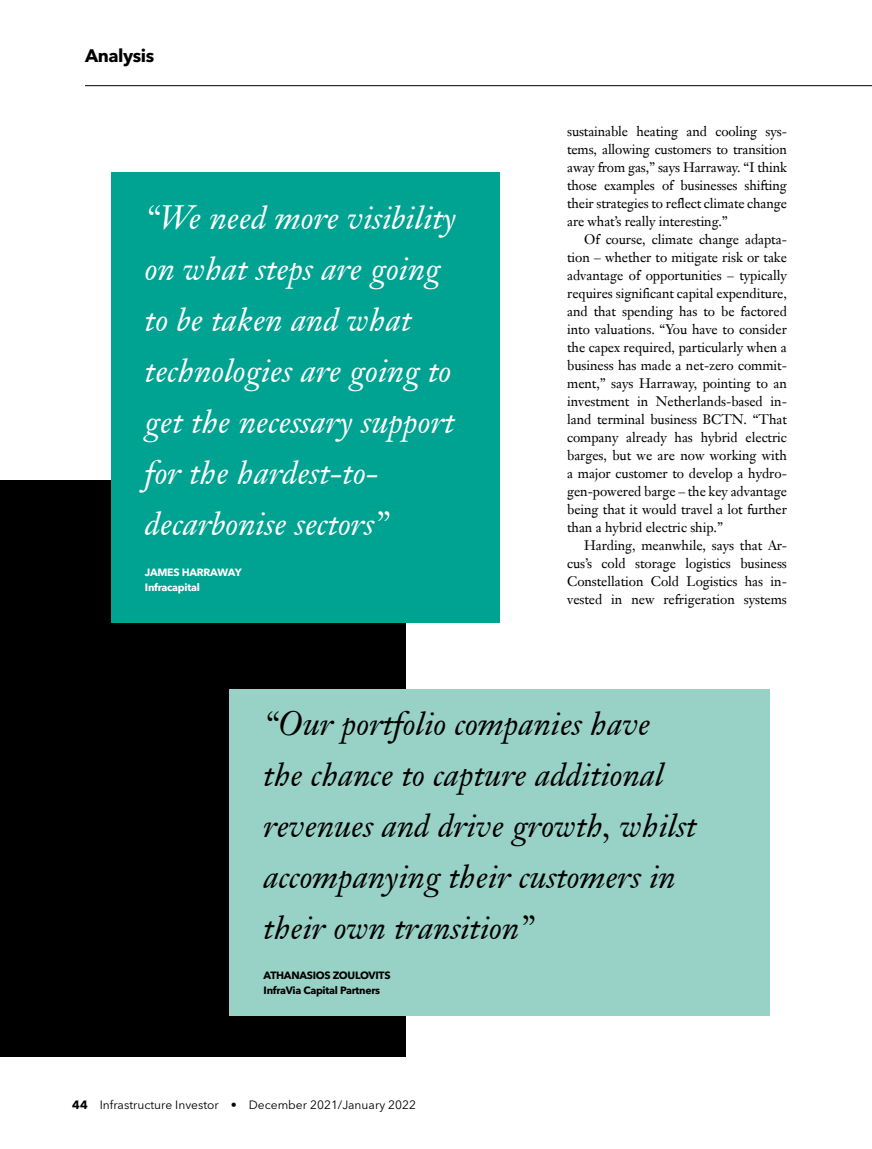
<style>
.page{position:relative;width:872px;height:1149px;background:#fff}
.page>*{position:absolute;margin:0;border:0;box-sizing:border-box;transform-origin:0 0}
.t1{font:italic 33px/51px "Janson Text LT Pro";color:#fff}
.t2{font:italic 33px/51px "Janson Text LT Pro";color:#000}
.t3{font:700 18px "Avenir Next LT Pro";letter-spacing:-.025em;color:#000}
.t4{font:13.5px/18px "Janson Text LT Pro";letter-spacing:-.005em;color:#000;text-align:justify}
.t5{font:12px "Avenir Next LT Pro";color:#000}
.t6{font:700 10.5px/15px "Avenir Next LT Pro";letter-spacing:-.025em;color:#000}
.t7{font:700 10.5px/15px "Avenir Next LT Pro";letter-spacing:-.025em;color:#fff}
.s1{font-weight:700}
</style>
<div class="page">
<hr style="left:85px;top:85px;width:787px;height:1px;background:#000">
<div style="left:0;top:479px;width:405px;height:576px;background:#000"></div>
<div style="left:111px;top:172px;width:389px;height:450px;background:#00a291"></div>
<div style="left:230px;top:688px;width:540px;height:326px;background:#98d1c5"></div>
<h2 class="t3" style="left:85px;top:45px;width:71px">Analysis</h2>
<h1 class="t1" style="left:145px;top:192px;width:313px">“We need more visibility on what steps are going to be taken and what technologies are going to get the necessary support for the hardest-to&shy;decarbonise sectors”</h1>
<p class="t7" style="left:145px;top:564px;width:98px">JAMES HARRAWAY<br>Infracapital</p>
<p class="t4" style="left:567px;top:122px;width:221px">sustainable heating and cooling sys&shy;tems, allowing customers to transition away from gas,” says Harraway. “I think those examples of businesses shifting their strategies to reflect climate change are what’s really interesting.”</p>
<p class="t4" style="left:567px;top:230px;width:221px;text-indent:17px">Of course, climate change adapta&shy;tion – whether to mitigate risk or take advantage of opportunities – typically requires significant capital expenditure, and that spending has to be factored into valuations. “You have to consider the capex required, particularly when a business has made a net-zero commit&shy;ment,” says Harraway, pointing to an investment in Netherlands-based in&shy;land terminal business BCTN. “That company already has hybrid electric barges, but we are now working with a major customer to develop a hydro&shy;gen-powered barge – the key advantage being that it would travel a lot further than a hybrid electric ship.”</p>
<p class="t4" style="left:567px;top:536px;width:221px;text-indent:17px">Harding, meanwhile, says that Ar&shy;cus’s cold storage logistics business Constellation Cold Logistics has in&shy;vested in new refrigeration systems</p>
<h1 class="t2" style="left:264px;top:697px;width:434px">“Our portfolio companies have the chance to capture additional revenues and drive growth, whilst accompanying their customers in their own transition”</h1>
<p class="t6" style="left:264px;top:967px;width:128px">ATHANASIOS ZOULOVITS<br>InfraVia Capital Partners</p>
<p class="t5" style="left:72px;top:1097px;width:345px"><span class="s1">44</span> Infrastructure Investor • December 2021/January 2022</p>
</div>
